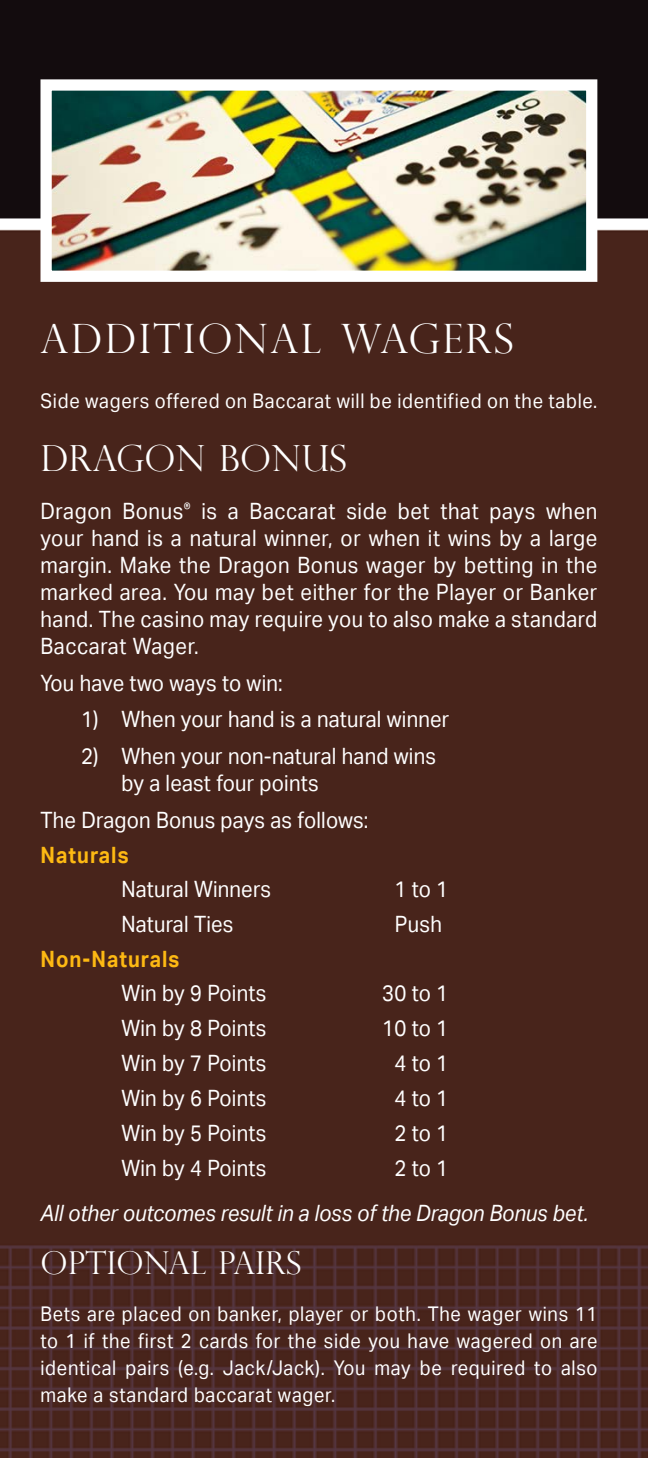
<style>
.page{position:relative;width:648px;height:1458px;background:#fff}
.page>*{position:absolute;margin:0;border:0;box-sizing:border-box;transform-origin:0 0}
.t1{font:300 40.5px "Perpetua Titling";letter-spacing:.06em;color:#fff}
.t2{font:300 36px "Perpetua Titling";letter-spacing:.01em;color:#fff}
.t3{font:300 31.5px "Perpetua Titling";letter-spacing:.01em;color:#fff}
.t4{font:22.5px/27px "Aktiv Grotesk";letter-spacing:.01em;color:#fff;text-align:justify;scale:.9 1}
.t5{font:italic 22.5px "Aktiv Grotesk";color:#fff;scale:.9 1}
.t6{font:700 22.5px "Aktiv Grotesk";letter-spacing:.05em;color:#fdb913;scale:.9 1}
.t7{font:20.25px/27px "Aktiv Grotesk";letter-spacing:.04em;color:#fff;text-align:justify;scale:.9 1}
</style>
<div class="page">
<img style="left:0;top:0;width:648px;height:1458px">
<div style="left:0;top:218px;width:648px;height:12px;background:#fff"></div>
<img style="left:52px;top:91px;width:533px;height:179px">
<div style="left:40px;top:79px;width:557px;height:203px;border:11px solid #fff"></div>
<p class="t1" style="left:40px;top:314px;width:475px">ADDITIONAL WAGERS</p>
<p class="t7" style="left:40px;top:388px;width:620px">Side wagers offered on Baccarat will be identified on the table.</p>
<p class="t2" style="left:40px;top:437px;width:308px">DRAGON BONUS</p>
<p class="t4" style="left:40px;top:497px;width:620px">Dragon Bonus<sup>®</sup> is a Baccarat side bet that pays when your hand is a natural winner, or when it wins by a large margin. Make the Dragon Bonus wager by betting in the marked area. You may bet either for the Player or Banker hand. The casino may require you to also make a standard Baccarat Wager.</p>
<p class="t4" style="left:40px;top:669px;width:271px">You have two ways to win:</p>
<p class="t4" style="left:81px;top:706px;width:411px">1) When your hand is a natural winner</p>
<p class="t4" style="left:81px;top:743px;width:396px">2) When your non-natural hand wins</p>
<p class="t4" style="left:122px;top:770px;width:221px">by a least four points</p>
<p class="t4" style="left:40px;top:807px;width:366px">The Dragon Bonus pays as follows:</p>
<p class="t6" style="left:40px;top:842px;width:99px">Naturals</p>
<p class="t4" style="left:122px;top:876px;width:168px">Natural Winners</p>
<p class="t4" style="left:394px;top:876px;width:61px">1 to 1</p>
<p class="t4" style="left:122px;top:911px;width:126px">Natural Ties</p>
<p class="t4" style="left:395px;top:911px;width:54px">Push</p>
<p class="t6" style="left:40px;top:946px;width:156px">Non-Naturals</p>
<p class="t4" style="left:122px;top:980px;width:162px">Win by 9 Points</p>
<p class="t4" style="left:382px;top:980px;width:75px">30 to 1</p>
<p class="t4" style="left:122px;top:1015px;width:162px">Win by 8 Points</p>
<p class="t4" style="left:382px;top:1015px;width:75px">10 to 1</p>
<p class="t4" style="left:122px;top:1050px;width:162px">Win by 7 Points</p>
<p class="t4" style="left:394px;top:1050px;width:61px">4 to 1</p>
<p class="t4" style="left:122px;top:1085px;width:162px">Win by 6 Points</p>
<p class="t4" style="left:394px;top:1085px;width:61px">4 to 1</p>
<p class="t4" style="left:122px;top:1120px;width:162px">Win by 5 Points</p>
<p class="t4" style="left:394px;top:1120px;width:61px">2 to 1</p>
<p class="t4" style="left:122px;top:1154px;width:162px">Win by 4 Points</p>
<p class="t4" style="left:394px;top:1154px;width:61px">2 to 1</p>
<p class="t5" style="left:40px;top:1200px;width:610px">All other outcomes result in a loss of the Dragon Bonus bet.</p>
<p class="t3" style="left:40px;top:1243px;width:262px">OPTIONAL PAIRS</p>
<p class="t7" style="left:40px;top:1300px;width:620px">Bets are placed on banker, player or both. The wager wins 11 to 1 if the first 2 cards for the side you have wagered on are identical pairs (e.g. Jack/Jack). You may be required to also make a standard baccarat wager.</p>
</div>
